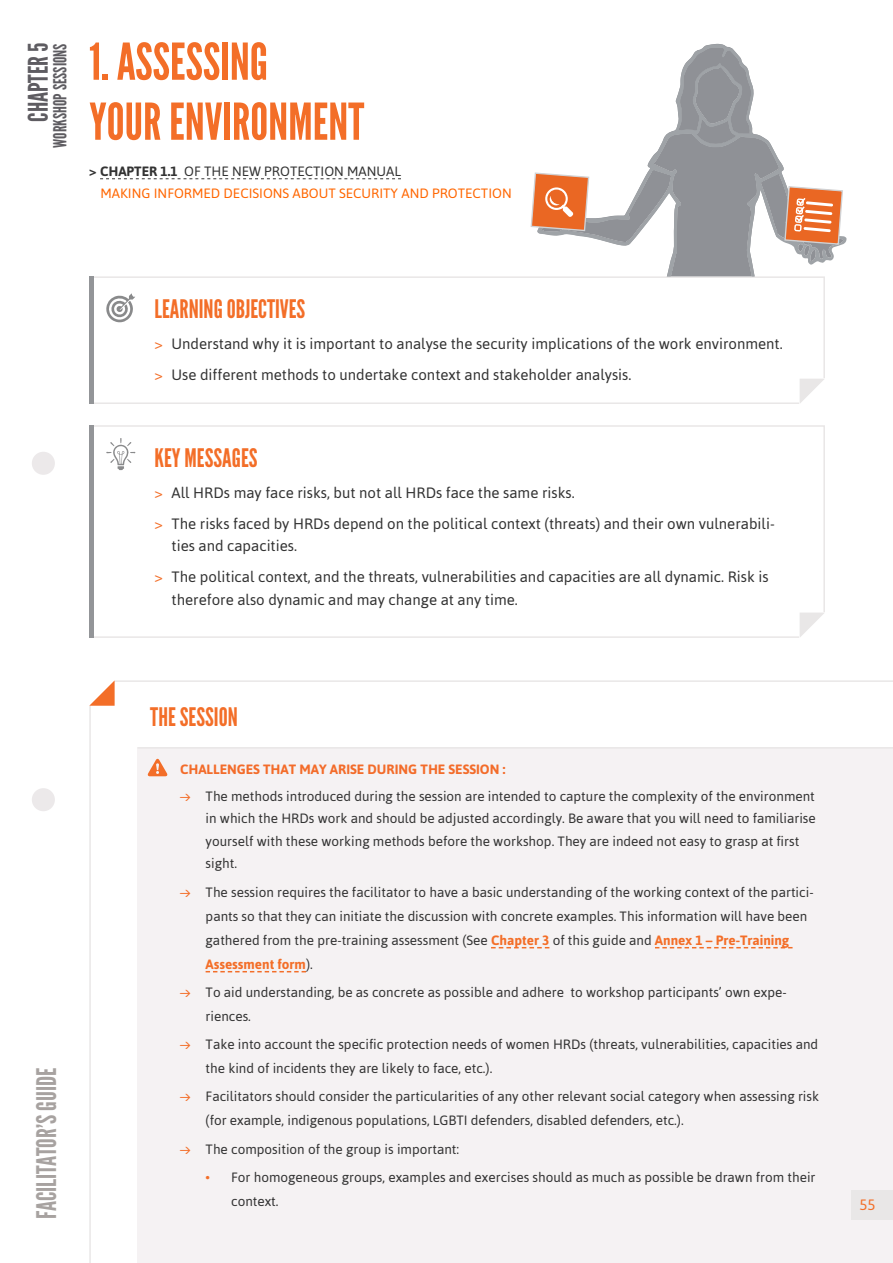
<style>
.page{position:relative;width:893px;height:1263px;background:#fff}
.page>*{position:absolute;margin:0;border:0;box-sizing:border-box;transform-origin:0 0}
.t1{font:50.7px "League Gothic";color:#f36e28}
.t2{font:27px "League Gothic";color:#a7a2a0}
.t3{font:27px "League Gothic";color:#5e5c61}
.PI_TITRE_1_1{font:25.5px "League Gothic";color:#f36e28}
.PI_TITRE_1_2{font:25.5px "League Gothic";color:#f36e28}
.t4{font:18px "League Gothic";color:#5e5c61}
.t5{font:15px/22.5px "Asap";color:#333}
.t6{font:15px "Asap";color:#f36e28}
.t7{font:13.5px/24px "Asap";color:#333}
.t8{font:13.5px/22.5px "Asap";color:#f60}
.PI_TITRE_1_3{font:700 13.5px "Asap";color:#f36c2a}
.s1{font-weight:700;color:#333}
.s2{color:#333}
.s3{color:#f36e28}
.s4{font-weight:700;color:#f36e28}
</style>
<div class="page">
<svg style="left:89px;top:680px;width:804px;height:583px"></svg>
<svg style="left:89px;top:680px;width:26px;height:26px"></svg>
<svg style="left:148px;top:759px;width:19px;height:17px"></svg>
<div style="left:89px;top:276px;width:736px;height:128px;border:2px solid #e9e7e7"></div>
<svg style="left:106px;top:293px;width:29px;height:29px"></svg>
<svg style="left:800px;top:379px;width:25px;height:25px"></svg>
<hr style="left:89px;top:276px;width:4px;height:128px;background:#939598">
<div style="left:89px;top:425px;width:736px;height:213px;border:2px solid #e9e7e7"></div>
<svg style="left:106px;top:438px;width:29px;height:32px"></svg>
<svg style="left:800px;top:612px;width:25px;height:26px"></svg>
<hr style="left:89px;top:425px;width:4px;height:213px;background:#939598">
<svg style="left:530px;top:47px;width:317px;height:229px"></svg>
<svg style="left:100px;top:178px;width:301px;height:1px"></svg>
<div style="left:32px;top:452px;width:23px;height:23px;background:#ece9ea;border-radius:50%"></div>
<div style="left:32px;top:788px;width:23px;height:23px;background:#ece9ea;border-radius:50%"></div>
<div style="left:851px;top:1189px;width:42px;height:30px;background:#e9e7e7"></div>
<h2 class="t3" style="left:22px;top:122px;width:81px;rotate:-90deg">CHAPTER 5</h2>
<h3 class="t4" style="left:49px;top:148px;width:106px;rotate:-90deg">WORKSHOP SESSIONS</h3>
<p class="t1" style="left:89px;top:31px;width:180px">1. ASSESSING</p>
<p class="t1" style="left:89px;top:91px;width:276px">YOUR ENVIRONMENT</p>
<p class="t8" style="left:101px;top:160px;width:413px;text-indent:-11px"><span class="s1">&gt; CHAPTER 1.1</span> <span class="s2">OF THE NEW PROTECTION MANUAL<br></span>MAKING INFORMED DECISIONS ABOUT SECURITY AND PROTECTION</p>
<h2 class="t2" style="left:31px;top:1219px;width:153px;rotate:-90deg">FACILITATOR’S GUIDE</h2>
<p class="PI_TITRE_1_1" style="left:155px;top:294px;width:152px">LEARNING OBJECTIVES</p>
<p class="t5" style="left:155px;top:332px;width:630px"><span class="s3">&gt;</span> Understand why it is important to analyse the security implications of the work environment.</p>
<p class="t5" style="left:155px;top:363px;width:478px"><span class="s3">&gt;</span> Use different methods to undertake context and stakeholder analysis.</p>
<p class="PI_TITRE_1_2" style="left:155px;top:442px;width:104px">KEY MESSAGES</p>
<p class="t5" style="left:155px;top:481px;width:422px"><span class="s3">&gt;</span> All HRDs may face risks, but not all HRDs face the same risks.</p>
<p class="t5" style="left:172px;top:512px;width:605px;text-indent:-17px"><span class="s3">&gt;</span> The risks faced by HRDs depend on the political context (threats) and their own vulnerabili&shy;ties and capacities.</p>
<p class="t5" style="left:172px;top:566px;width:598px;text-indent:-17px"><span class="s3">&gt;</span> The political context, and the threats, vulnerabilities and capacities are all dynamic. Risk is therefore also dynamic and may change at any time.</p>
<p class="PI_TITRE_1_1" style="left:150px;top:702px;width:89px">THE SESSION</p>
<p class="PI_TITRE_1_3" style="left:180px;top:761px;width:327px">CHALLENGES THAT MAY ARISE DURING THE SESSION :</p>
<p class="t7" style="left:206px;top:785px;width:612px;line-height:22.5px;text-indent:-26px"><span class="s3">→</span> The methods introduced during the session are intended to capture the complexity of the environment in which the HRDs work and should be adjusted accordingly. Be aware that you will need to familiarise yourself with these working methods before the workshop. They are indeed not easy to grasp at first sight.</p>
<p class="t7" style="left:206px;top:880px;width:609px;text-indent:-26px"><span class="s3">→</span> The session requires the facilitator to have a basic understanding of the working context of the partici&shy;pants so that they can initiate the discussion with concrete examples. This information will have been gathered from the pre-training assessment (See <span class="s4">Chapter 3</span> of this guide and <span class="s4">Annex 1 – Pre-Training Assessment form</span>).</p>
<p class="t7" style="left:206px;top:980px;width:583px;text-indent:-26px"><span class="s3">→</span> To aid understanding, be as concrete as possible and adhere to workshop participants’ own expe&shy;riences.</p>
<p class="t7" style="left:206px;top:1032px;width:614px;text-indent:-26px"><span class="s3">→</span> Take into account the specific protection needs of women HRDs (threats, vulnerabilities, capacities and the kind of incidents they are likely to face, etc.).</p>
<p class="t7" style="left:206px;top:1084px;width:615px;text-indent:-26px"><span class="s3">→</span> Facilitators should consider the particularities of any other relevant social category when assessing risk (for example, indigenous populations, LGBTI defenders, disabled defenders, etc.).</p>
<p class="t7" style="left:180px;top:1137px;width:281px"><span class="s3">→</span> The composition of the group is important:</p>
<p class="t7" style="left:231px;top:1165px;width:586px;text-indent:-26px"><span class="s3">•</span> For homogeneous groups, examples and exercises should as much as possible be drawn from their context.</p>
<p class="t6" style="left:860px;top:1196px;width:18px">55</p>
</div>
